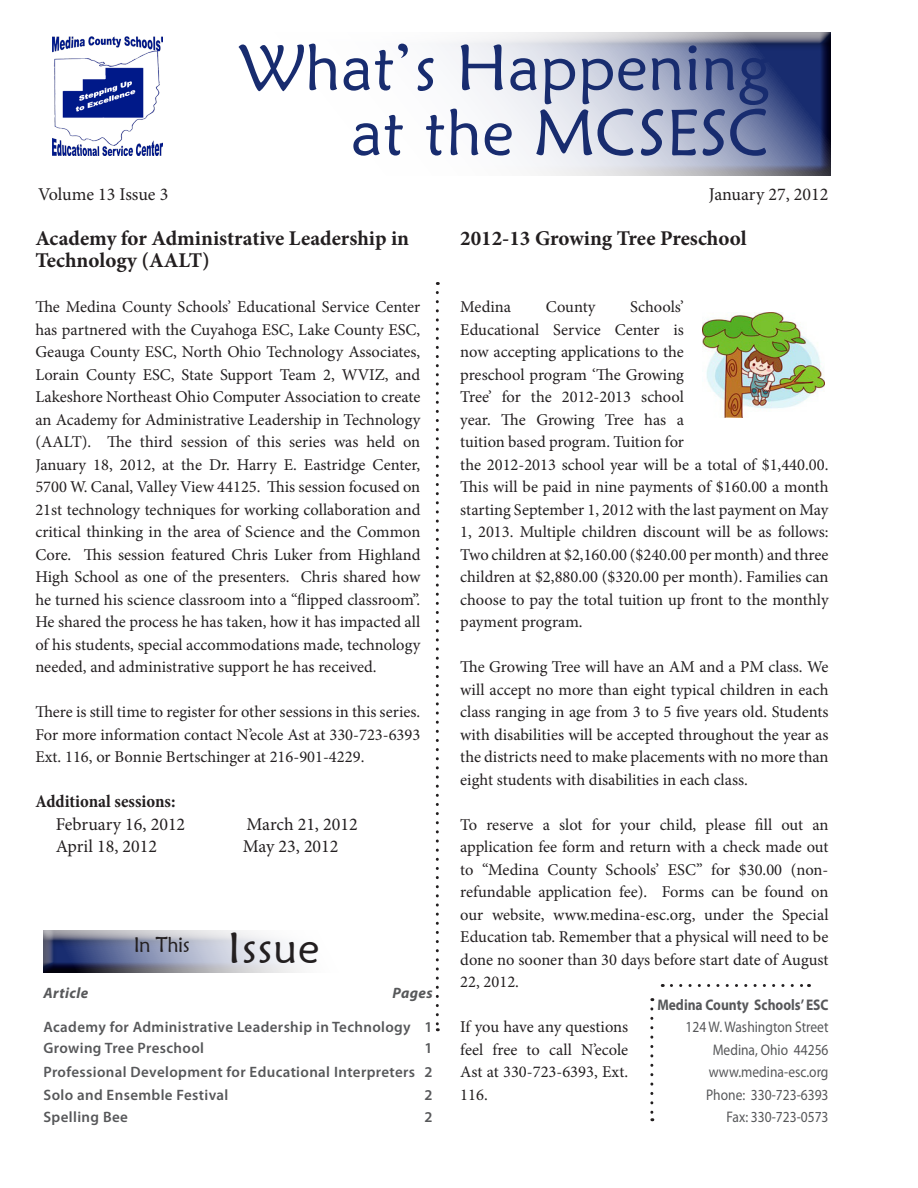
<style>
.page{position:relative;width:918px;height:1188px;background:#fff}
.page>*{position:absolute;margin:0;border:0;box-sizing:border-box;transform-origin:0 0}
.t1{font:64.95px/64.9px "Maiandra GD";letter-spacing:.01em;color:#182c6f;text-align:right}
.t2{font:43.5px "Maiandra GD";letter-spacing:.025em;color:#231f20}
.t3{font:21.15px "Maiandra GD";letter-spacing:-.02em;color:#231f20;scale:.96 1}
.t4{font:700 21px/22.5px "Minion Pro";color:#231f20}
.t5{font:18px "Minion Pro";color:#231f20}
.t6{font:700 condensed 18px "Minion Pro";color:#231f20}
.t7{font:16.5px/22.5px "Minion Pro";color:#231f20;text-align:justify}
.t8{font:15.45px "Myriad Pro";color:#57585a;scale:.88 1}
.t9{font:700 15.45px "Myriad Pro";color:#57585a;scale:.88 1}
.t10{font:600 15px "Myriad Pro";letter-spacing:.025em;color:#57585a}
.t11{font:italic 700 15px "Myriad Pro";letter-spacing:.025em;color:#57585a}
</style>
<div class="page">
<div style="left:114px;top:30px;width:717px;height:143px;background:#fff;opacity:.75"></div>
<div style="left:114px;top:33px;width:717px;height:144px;background:#231f20;opacity:.75"></div>
<img style="left:53px;top:37px;width:109px;height:119px">
<div style="left:40px;top:930px;width:321px;height:44px;background:#231f20;opacity:.75"></div>
<svg style="left:671px;top:984px;width:138px;height:3px"></svg>
<svg style="left:650px;top:1009px;width:3px;height:112px"></svg>
<img style="left:702px;top:312px;width:123px;height:105px">
<svg style="left:436px;top:292px;width:3px;height:739px"></svg>
<p class="t1" style="left:240px;top:34px;width:532px">What’s Happening at the MCSESC</p>
<p class="t5" style="left:38px;top:182px;width:132px">Volume 13 Issue 3</p>
<p class="t5" style="left:709px;top:182px;width:121px">January 27, 2012</p>
<p class="t4" style="left:35px;top:226px;width:375px">Academy for Administrative Leadership in<br>Technology (AALT)</p>
<p class="t4" style="left:460px;top:226px;width:288px">2012-13 Growing Tree Preschool</p>
<p class="t7" style="left:460px;top:296px;width:52px">Medina</p>
<p class="t7" style="left:546px;top:296px;width:51px">County</p>
<p class="t7" style="left:35px;top:296px;width:387px">The Medina County Schools’ Educational Service Center has partnered with the Cuyahoga ESC, Lake County ESC, Geauga County ESC, North Ohio Technology Associates, Lorain County ESC, State Support Team 2, WVIZ, and Lakeshore Northeast Ohio Computer Association to create an Academy for Administrative Leadership in Technology (AALT). The third session of this series was held on January 18, 2012, at the Dr. Harry E. Eastridge Center, 5700 W. Canal, Valley View 44125. This session focused on 21st technology techniques for working collaboration and critical thinking in the area of Science and the Common Core. This session featured Chris Luker from Highland High School as one of the presenters. Chris shared how he turned his science classroom into a “flipped classroom”.<br>He shared the process he has taken, how it has impacted all of his students, special accommodations made, technology needed, and administrative support he has received.</p>
<p class="t7" style="left:35px;top:701px;width:387px">There is still time to register for other sessions in this series.<br>For more information contact N’ecole Ast at 330-723-6393<br>Ext. 116, or Bonnie Bertschinger at 216-901-4229.</p>
<p class="t6" style="left:35px;top:789px;width:142px">Additional sessions:</p>
<p class="t5" style="left:56px;top:812px;width:131px">February 16, 2012</p>
<p class="t5" style="left:247px;top:812px;width:113px">March 21, 2012</p>
<p class="t5" style="left:56px;top:834px;width:103px">April 18, 2012</p>
<p class="t5" style="left:243px;top:834px;width:97px">May 23, 2012</p>
<p class="t7" style="left:460px;top:296px;width:370px;text-align:left;text-indent:170px">Schools’<br>Educational Service Center is<br>now accepting applications to the<br>preschool program ‘The Growing<br>Tree’ for the 2012-2013 school<br>year. The Growing Tree has a<br>tuition based program. Tuition for<br>the 2012-2013 school year will be a total of $1,440.00.<br>This will be paid in nine payments of $160.00 a month starting September 1, 2012 with the last payment on May 1, 2013. Multiple children discount will be as follows:<br>Two children at $2,160.00 ($240.00 per month) and three children at $2,880.00 ($320.00 per month). Families can choose to pay the total tuition up front to the monthly payment program.</p>
<p class="t7" style="left:460px;top:656px;width:370px">The Growing Tree will have an AM and a PM class. We will accept no more than eight typical children in each class ranging in age from 3 to 5 five years old. Students with disabilities will be accepted throughout the year as the districts need to make placements with no more than eight students with disabilities in each class.</p>
<p class="t7" style="left:460px;top:813px;width:370px">To reserve a slot for your child, please fill out an application fee form and return with a check made out to “Medina County Schools’ ESC” for $30.00 (non&shy;refundable application fee). Forms can be found on our website, www.medina-esc.org, under the Special Education tab. Remember that a physical will need to be done no sooner than 30 days before start date of August 22, 2012.</p>
<p class="t7" style="left:460px;top:1016px;width:169px">If you have any questions feel free to call N’ecole Ast at 330-723-6393, Ext.<br>116.</p>
<p class="t2" style="left:228px;top:921px;width:93px">Issue</p>
<p class="t3" style="left:134px;top:931px;width:60px">In This</p>
<p class="t11" style="left:44px;top:984px;width:46px">Article</p>
<p class="t11" style="left:393px;top:984px;width:42px">Pages</p>
<p class="t10" style="left:44px;top:1017px;width:391px">Academy for Administrative Leadership in Technology 1</p>
<p class="t10" style="left:44px;top:1039px;width:162px">Growing Tree Preschool</p>
<p class="t10" style="left:425px;top:1039px;width:10px">1</p>
<p class="t10" style="left:44px;top:1062px;width:391px">Professional Development for Educational Interpreters 2</p>
<p class="t10" style="left:44px;top:1085px;width:186px">Solo and Ensemble Festival</p>
<p class="t10" style="left:425px;top:1085px;width:10px">2</p>
<p class="t10" style="left:44px;top:1107px;width:86px">Spelling Bee</p>
<p class="t10" style="left:425px;top:1107px;width:10px">2</p>
<p class="t9" style="left:657px;top:994px;width:196px">Medina County Schools’ ESC</p>
<p class="t8" style="left:686px;top:1017px;width:164px">124 W. Washington Street</p>
<p class="t8" style="left:713px;top:1040px;width:133px">Medina, Ohio 44256</p>
<p class="t8" style="left:709px;top:1062px;width:137px">www.medina-esc.org</p>
<p class="t8" style="left:706px;top:1085px;width:141px">Phone: 330-723-6393</p>
<p class="t8" style="left:727px;top:1107px;width:117px">Fax: 330-723-0573</p>
</div>
